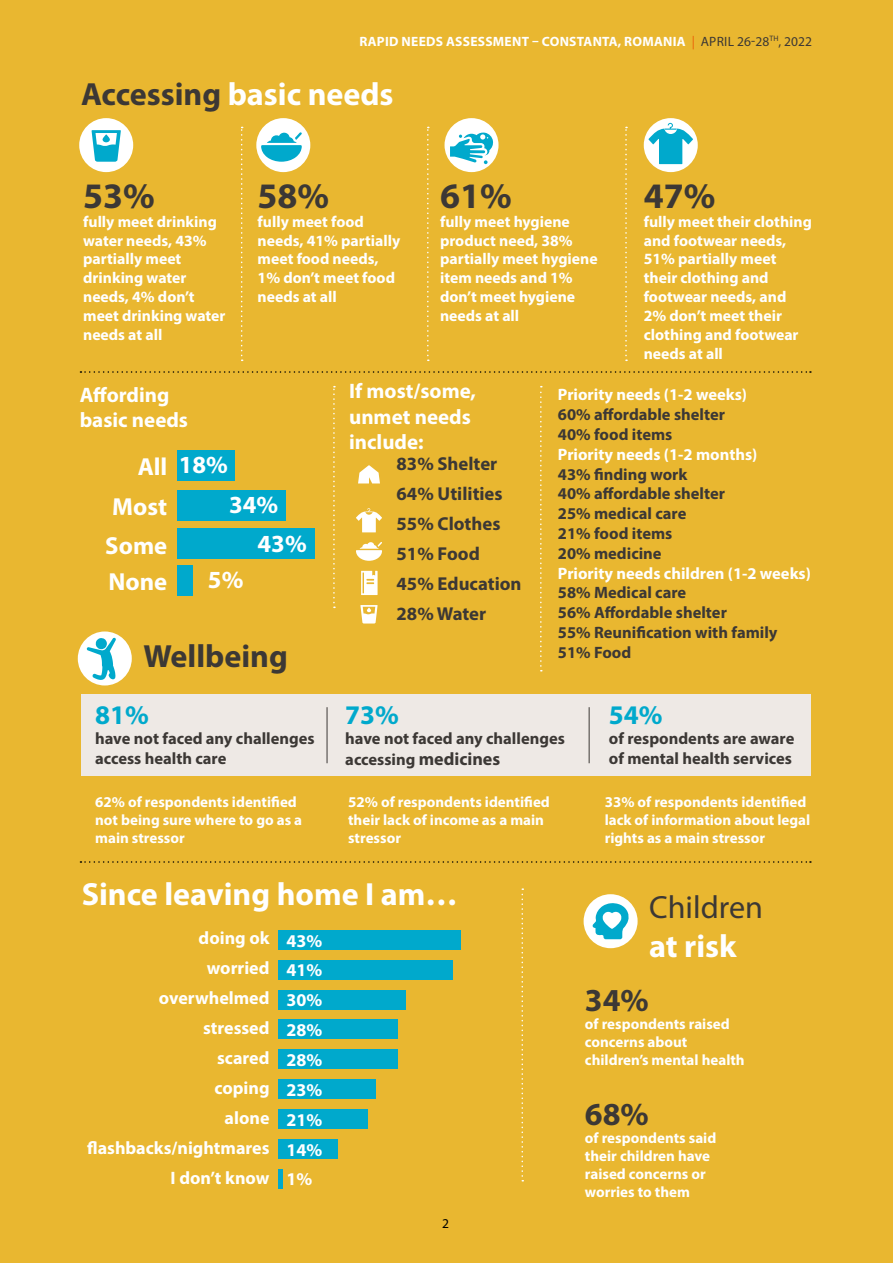
<style>
.page{position:relative;width:893px;height:1263px;background:#e9b730}
.page>*{position:absolute;margin:0;border:0;box-sizing:border-box;transform-origin:0 0}
.t1{font:700 36px "Myriad Pro";color:#3c3835}
.t2{font:700 32.1px "Myriad Pro";color:#fff}
.t3{font:700 32.1px "Myriad Pro";color:#3c3835}
.t4{font:32.1px "Myriad Pro";color:#3c3835}
.t5{font:700 27px "Myriad Pro";color:#00a9cc}
.t6{font:700 24.75px/40.8px "Myriad Pro";color:#fff}
.t7{font:700 21px/25.2px "Myriad Pro";color:#fff}
.t8{font:700 18.75px/30px "Myriad Pro";color:#3c3835}
.t9{font:700 18px/30px "Myriad Pro";color:#fff;text-align:right}
.t10{font:700 16.5px/19.8px "Myriad Pro";color:#3c3835}
.t11{font:700 16.5px "Myriad Pro";color:#fff}
.t12{font:700 15.75px/18.9px "Myriad Pro";color:#fff}
.t13{font:700 15px/18px "Myriad Pro";color:#fff}
.t14{font:700 13.5px "Myriad Pro";letter-spacing:.02em;color:#fff}
.t15{font:13.5px "Myriad Pro";color:#000}
.s1{font-weight:400;color:#eb6209}
.s2{font-weight:400;color:#3c3835}
.s3{color:#3c3835}
.s4{font-size:18px}
</style>
<div class="page">
<div style="left:79px;top:118px;width:54px;height:54px;background:#fff;border-radius:50%"></div>
<div style="left:256px;top:118px;width:54px;height:54px;background:#fff;border-radius:50%"></div>
<div style="left:444px;top:118px;width:54px;height:54px;background:#fff;border-radius:50%"></div>
<div style="left:644px;top:118px;width:54px;height:54px;background:#fff;border-radius:50%"></div>
<svg style="left:241px;top:127px;width:2px;height:234px"></svg>
<svg style="left:333px;top:386px;width:2px;height:222px"></svg>
<svg style="left:540px;top:386px;width:2px;height:285px"></svg>
<svg style="left:521px;top:888px;width:2px;height:293px"></svg>
<svg style="left:427px;top:127px;width:2px;height:234px"></svg>
<svg style="left:625px;top:127px;width:2px;height:234px"></svg>
<svg style="left:261px;top:132px;width:41px;height:30px"></svg>
<svg style="left:356px;top:542px;width:26px;height:19px"></svg>
<div style="left:177px;top:450px;width:57px;height:31px;background:#00a9cc"></div>
<div style="left:177px;top:490px;width:109px;height:30px;background:#00a9cc"></div>
<div style="left:177px;top:528px;width:137px;height:30px;background:#00a9cc"></div>
<div style="left:177px;top:565px;width:16px;height:31px;background:#00a9cc"></div>
<svg style="left:80px;top:371px;width:731px;height:2px"></svg>
<svg style="left:80px;top:861px;width:731px;height:2px"></svg>
<div style="left:584px;top:894px;width:54px;height:54px;background:#fff;border-radius:50%"></div>
<svg style="left:592px;top:903px;width:37px;height:36px"></svg>
<svg style="left:92px;top:130px;width:29px;height:32px"></svg>
<svg style="left:360px;top:605px;width:18px;height:18px"></svg>
<svg style="left:450px;top:132px;width:43px;height:32px"></svg>
<svg style="left:648px;top:123px;width:45px;height:41px"></svg>
<svg style="left:356px;top:508px;width:26px;height:24px"></svg>
<div style="left:82px;top:695px;width:729px;height:81px;background:#eee9e5"></div>
<hr style="left:327px;top:707px;width:1px;height:56px;background:#3c3835">
<hr style="left:589px;top:707px;width:1px;height:56px;background:#3c3835">
<div style="left:78px;top:631px;width:54px;height:54px;background:#fff;border-radius:50%"></div>
<svg style="left:87px;top:637px;width:29px;height:43px"></svg>
<svg style="left:358px;top:465px;width:22px;height:18px"></svg>
<svg style="left:361px;top:571px;width:17px;height:24px"></svg>
<div style="left:278px;top:930px;width:183px;height:19px;background:#00a9cc"></div>
<div style="left:278px;top:960px;width:174px;height:19px;background:#00a9cc"></div>
<div style="left:278px;top:990px;width:128px;height:19px;background:#00a9cc"></div>
<div style="left:278px;top:1020px;width:119px;height:19px;background:#00a9cc"></div>
<div style="left:278px;top:1049px;width:119px;height:20px;background:#00a9cc"></div>
<div style="left:278px;top:1079px;width:98px;height:19px;background:#00a9cc"></div>
<div style="left:278px;top:1109px;width:89px;height:19px;background:#00a9cc"></div>
<div style="left:278px;top:1139px;width:60px;height:19px;background:#00a9cc"></div>
<hr style="left:278px;top:1169px;width:4px;height:19px;background:#00a9cc">
<p class="t14" style="left:359px;top:32px;width:454px">RAPID NEEDS ASSESSMENT – CONSTANTA, ROMANIA <span class="s1">|</span> <span class="s2">APRIL 26-28</span><sup>TH</sup><span class="s2">, 2022</span></p>
<h2 class="t2" style="left:81px;top:73px;width:314px"><span class="s3">Accessing</span> basic needs</h2>
<h1 class="t1" style="left:83px;top:172px;width:73px">53%</h1>
<p class="t12" style="left:83px;top:211px;width:144px">fully meet drinking water needs, 43% partially meet drinking water needs, 4% don’t meet drinking water needs at all</p>
<h1 class="t1" style="left:258px;top:172px;width:73px">58%</h1>
<p class="t12" style="left:258px;top:211px;width:144px">fully meet food needs, 41% partially meet food needs,<br>1% don’t meet food needs at all</p>
<h1 class="t1" style="left:440px;top:172px;width:73px">61%</h1>
<p class="t12" style="left:440px;top:211px;width:159px">fully meet hygiene product need, 38% partially meet hygiene item needs and 1% don’t meet hygiene needs at all</p>
<h1 class="t1" style="left:644px;top:172px;width:73px">47%</h1>
<p class="t12" style="left:644px;top:211px;width:170px">fully meet their clothing and footwear needs,<br>51% partially meet their clothing and footwear needs, and<br>2% don’t meet their clothing and footwear needs at all</p>
<p class="t11" style="left:558px;top:384px;width:191px">Priority needs (1-2 weeks)</p>
<p class="t10" style="left:558px;top:404px;width:169px">60% affordable shelter<br>40% food items</p>
<p class="t11" style="left:558px;top:443px;width:201px">Priority needs (1-2 months)</p>
<p class="t10" style="left:558px;top:463px;width:169px">43% finding work<br>40% affordable shelter<br>25% medical care<br>21% food items<br>20% medicine</p>
<p class="t11" style="left:558px;top:562px;width:255px">Priority needs children (1-2 weeks)</p>
<p class="t10" style="left:558px;top:582px;width:221px">58% Medical care<br>56% Affordable shelter<br>55% Reunification with family<br>51% Food</p>
<h3 class="t7" style="left:80px;top:381px;width:110px">Affording basic needs</h3>
<h3 class="t7" style="left:349px;top:378px;width:128px">If most/some, unmet needs include:</h3>
<p class="t8" style="left:397px;top:448px;width:126px">83% Shelter<br>64% Utilities<br>55% Clothes<br>51% Food<br>45% Education<br>28% Water</p>
<h3 class="t6" style="left:112px;top:444px;width:117px;text-indent:25px">All 18%<br>Most</h3>
<h3 class="t6" style="left:229px;top:483px;width:51px">34%</h3>
<h3 class="t6" style="left:105px;top:525px;width:64px">Some</h3>
<h3 class="t6" style="left:258px;top:523px;width:51px">43%</h3>
<h3 class="t6" style="left:109px;top:560px;width:60px">None</h3>
<h3 class="t6" style="left:208px;top:558px;width:37px">5%</h3>
<h2 class="t3" style="left:143px;top:635px;width:146px">Wellbeing</h2>
<h3 class="t5" style="left:95px;top:697px;width:55px">81%</h3>
<p class="t10" style="left:95px;top:728px;width:221px">have not faced any challenges access health care</p>
<p class="t13" style="left:95px;top:792px;width:208px">62% of respondents identified not being sure where to go as a main stressor</p>
<h3 class="t5" style="left:345px;top:697px;width:55px">73%</h3>
<p class="t10" style="left:345px;top:727px;width:221px;line-height:21.6px">have not faced any challenges accessing <span class="s4">medicines</span></p>
<h3 class="t5" style="left:609px;top:697px;width:55px">54%</h3>
<p class="t10" style="left:609px;top:728px;width:187px">of respondents are aware of mental health services</p>
<p class="t13" style="left:348px;top:792px;width:203px">52% of respondents identified their lack of income as a main stressor</p>
<p class="t13" style="left:605px;top:792px;width:207px">33% of respondents identified lack of information about legal rights as a main stressor</p>
<h2 class="t2" style="left:82px;top:874px;width:377px">Since leaving home I am…</h2>
<p class="t9" style="left:286px;top:925px;width:37px;text-align:justify">43% 41% 30% 28% 28% 23% 21% 14% 1%</p>
<p class="t9" style="left:87px;top:922px;width:184px">doing ok<br>worried<br>overwhelmed<br>stressed<br>scared<br>coping<br>alone flashbacks/nightmares<br>I don’t know</p>
<p class="t15" style="left:442px;top:1215px;width:8px">2</p>
<h2 class="t4" style="left:649px;top:888px;width:115px">Children</h2>
<h2 class="t2" style="left:649px;top:925px;width:89px">at risk</h2>
<h2 class="t3" style="left:585px;top:979px;width:65px">34%</h2>
<p class="t13" style="left:585px;top:1014px;width:161px">of respondents raised concerns about children’s mental health</p>
<h2 class="t3" style="left:585px;top:1093px;width:65px">68%</h2>
<p class="t13" style="left:585px;top:1128px;width:133px">of respondents said their children have raised concerns or worries to them</p>
</div>
